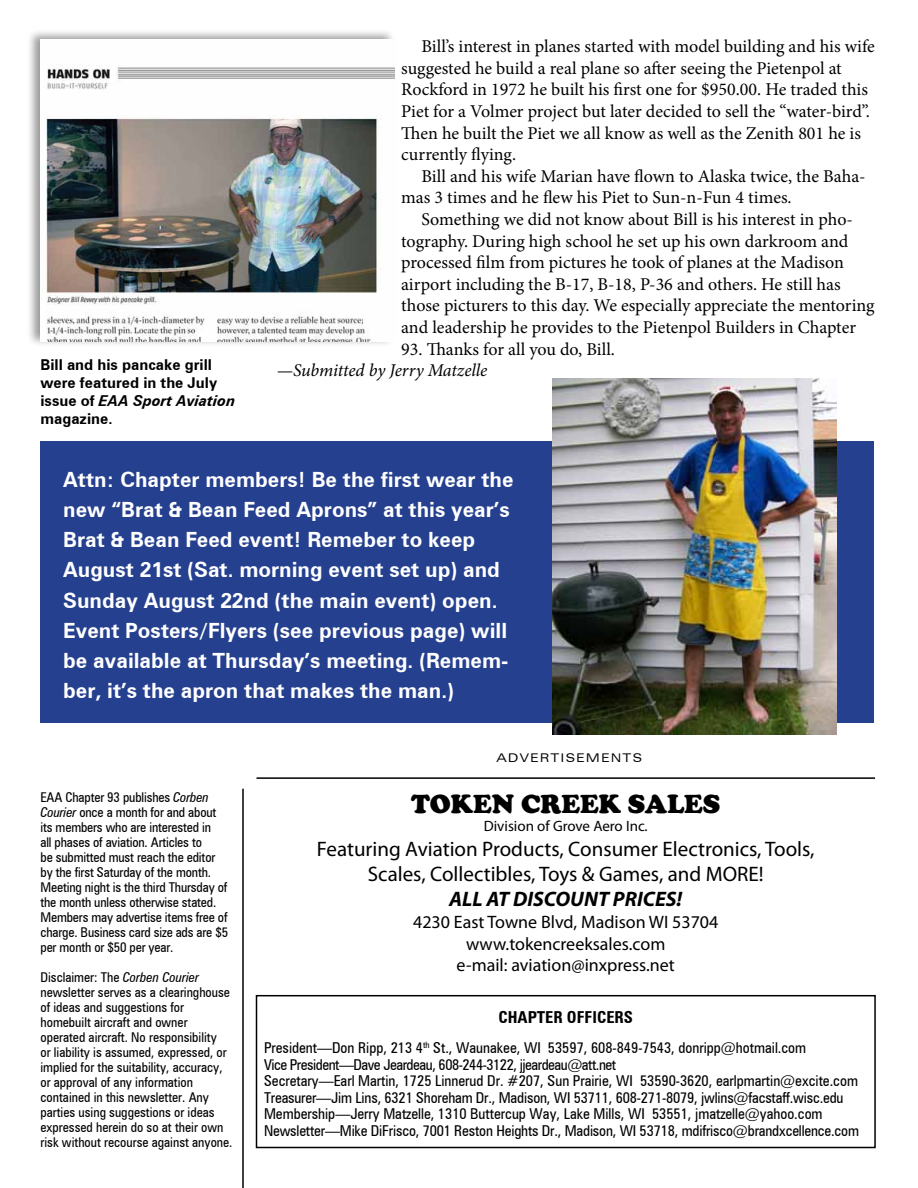
<style>
.page{position:relative;width:918px;height:1188px;background:#fff}
.page>*{position:absolute;margin:0;border:0;box-sizing:border-box;transform-origin:0 0}
.t1{font:900 27px "Cooper";color:#000}
.t2{font:700 21px/30px "Zurich BT";color:#fff}
.t3{font:21px/25.2px "Myriad Pro";color:#000;text-align:center}
.t4{font:italic 700 21px "Myriad Pro";color:#000}
.t5{font:18px/21.6px "Minion Pro";color:#000}
.t6{font:18px/21.6px "Myriad Pro";color:#000;text-align:center}
.t7{font:italic 18px "Minion Pro";letter-spacing:-.01em;color:#000}
.t8{font:700 condensed 16.5px "Zurich BT";color:#000}
.t9{font:condensed 15px/16.5px "Zurich BT";color:#000}
.t10{font:700 15px/18px "Zurich BT";color:#000}
.t11{font:15px "Myriad Pro";color:#000}
.t12{font:condensed 13.5px/15px "Zurich BT";color:#000}
.t13{font:expanded 12px "Zurich BT";letter-spacing:.1em;color:#000}
.s1{font-style:italic}
</style>
<div class="page">
<div style="left:256px;top:995px;width:620px;height:153px;border:2px solid #000"></div>
<hr style="left:242px;top:789px;width:2px;height:399px;background:#000">
<hr style="left:256px;top:777px;width:619px;height:2px;background:#000">
<div style="left:26px;top:28px;width:371px;height:319px;background:#000;opacity:.4"></div>
<img style="left:41px;top:39px;width:354px;height:303px">
<div style="left:40px;top:441px;width:834px;height:282px;background:#25408f"></div>
<img style="left:553px;top:379px;width:284px;height:355px">
<p class="t10" style="left:40px;top:355px;width:196px">Bill and his pancake grill were featured in the July issue of <span class="s1">EAA Sport Aviation </span>magazine.</p>
<p class="t5" style="left:401px;top:36px;width:475px;text-indent:20px">Bill’s interest in planes started with model building and his wife suggested he build a real plane so after seeing the Pietenpol at Rockford in 1972 he built his first one for $950.00. He traded this Piet for a Volmer project but later decided to sell the “water-bird”.<br>Then he built the Piet we all know as well as the Zenith 801 he is currently flying.</p>
<p class="t5" style="left:401px;top:165px;width:466px;text-indent:20px">Bill and his wife Marian have flown to Alaska twice, the Baha&shy;mas 3 times and he flew his Piet to Sun-n-Fun 4 times.</p>
<p class="t5" style="left:401px;top:209px;width:475px;text-indent:20px">Something we did not know about Bill is his interest in pho&shy;tography. During high school he set up his own darkroom and processed film from pictures he took of planes at the Madison airport including the B-17, B-18, P-36 and others. He still has those picturers to this day. We especially appreciate the mentoring and leadership he provides to the Pietenpol Builders in Chapter</p>
<p class="t5" style="left:401px;top:338px;width:215px">93. Thanks for all you do, Bill.</p>
<p class="t7" style="left:277px;top:358px;width:212px">—Submitted by Jerry Matzelle</p>
<p class="t2" style="left:63px;top:465px;width:452px">Attn: Chapter members! Be the first wear the new “Brat &amp; Bean Feed Aprons” at this year’s Brat &amp; Bean Feed event! Remeber to keep August 21st (Sat. morning event set up) and Sunday August 22nd (the main event) open.<br>Event Posters/Flyers (see previous page) will be available at Thursday’s meeting. (Remem&shy;ber, it’s the apron that makes the man.)</p>
<p class="t12" style="left:40px;top:789px;width:189px">EAA Chapter 93 publishes <span class="s1">Corben Courier</span> once a month for and about its members who are interested in<br>all phases of aviation. Articles to<br>be submitted must reach the editor by the first Saturday of the month.<br>Meeting night is the third Thursday of the month unless otherwise stated.<br>Members may advertise items free of charge. Business card size ads are $5 per month or $50 per year.</p>
<p class="t12" style="left:40px;top:969px;width:194px">Disclaimer: The <span class="s1">Corben Courier </span>newsletter serves as a clearinghouse of ideas and suggestions for homebuilt aircraft and owner operated aircraft. No responsibility<br>or liability is assumed, expressed, or implied for the suitability, accuracy, or approval of any information contained in this newsletter. Any parties using suggestions or ideas expressed herein do so at their own risk without recourse against anyone.</p>
<p class="t13" style="left:497px;top:750px;width:147px">ADVERTISEMENTS</p>
<h1 class="t1" style="left:411px;top:788px;width:311px">TOKEN CREEK SALES</h1>
<p class="t11" style="left:484px;top:816px;width:165px">Division of Grove Aero Inc.</p>
<p class="t3" style="left:317px;top:836px;width:499px">Featuring Aviation Products, Consumer Electronics, Tools,<br>Scales, Collectibles, Toys &amp; Games, and MORE!</p>
<p class="t4" style="left:449px;top:886px;width:235px">ALL AT DISCOUNT PRICES!</p>
<p class="t6" style="left:413px;top:911px;width:307px">4230 East Towne Blvd, Madison WI 53704 www.tokencreeksales.com<br>e-mail: aviation@inxpress.net</p>
<p class="t8" style="left:499px;top:1007px;width:136px">CHAPTER OFFICERS</p>
<p class="t9" style="left:264px;top:1040px;width:596px">President—Don Ripp, 213 4<sup>th</sup> St., Waunakee, WI 53597, 608-849-7543, donripp@hotmail.com<br>Vice President—Dave Jeardeau, 608-244-3122, jjeardeau@att.net<br>Secretary—Earl Martin, 1725 Linnerud Dr. #207, Sun Prairie, WI 53590-3620, earlpmartin@excite.com Treasurer—Jim Lins, 6321 Shoreham Dr., Madison, WI 53711, 608-271-8079, jwlins@facstaff.wisc.edu Membership—Jerry Matzelle, 1310 Buttercup Way, Lake Mills, WI 53551, jmatzelle@yahoo.com Newsletter—Mike DiFrisco, 7001 Reston Heights Dr., Madison, WI 53718, mdifrisco@brandxcellence.com</p>
</div>
